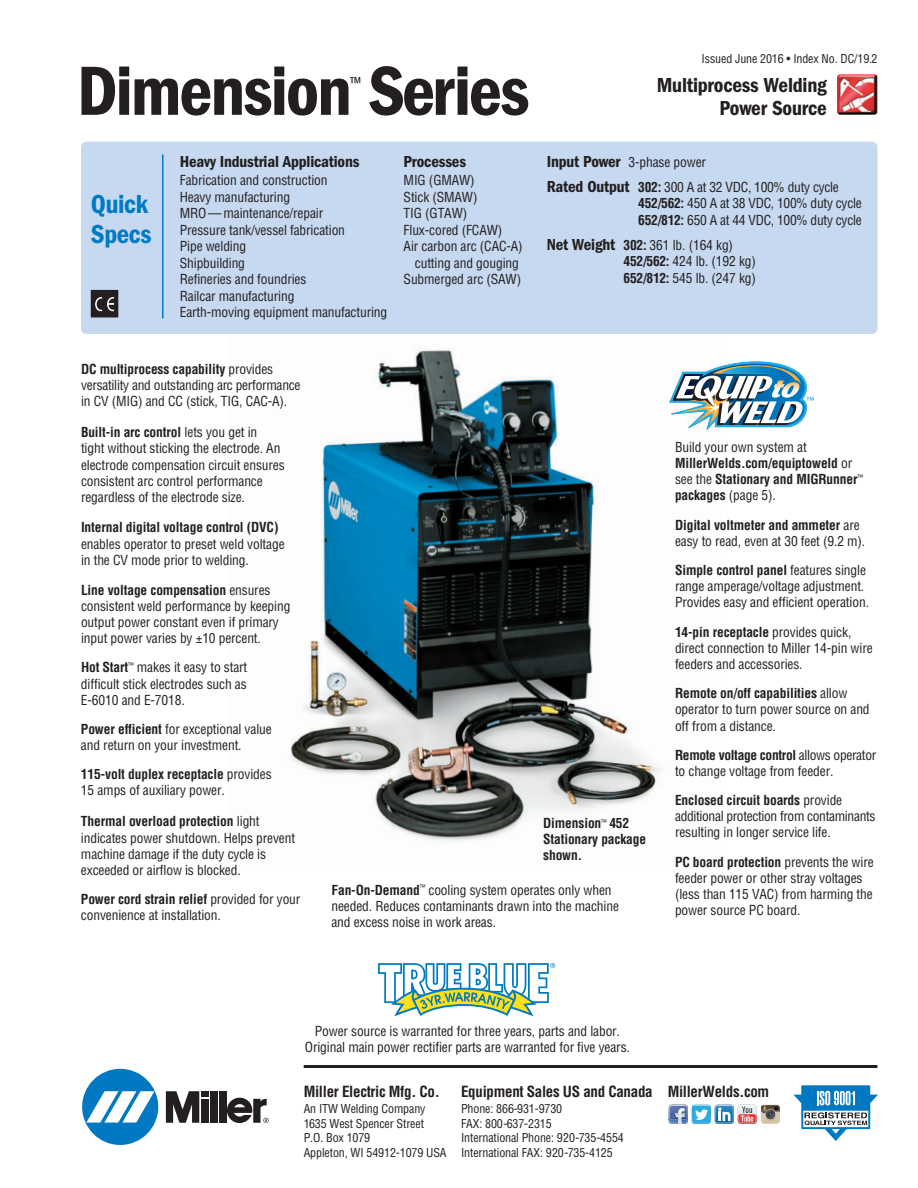
<style>
.page{position:relative;width:918px;height:1188px;background:#fff}
.page>*{position:absolute;margin:0;border:0;box-sizing:border-box;transform-origin:0 0}
.t1{font:72px "ITC Franklin Gothic Std Dm Cd";letter-spacing:-.025em;color:#231f20}
.t2{font:27px/30px "ITC Franklin Gothic Std Dm Cd";letter-spacing:-.015em;color:#007bc3}
.t3{font:21px "ITC Franklin Gothic Std Dm Cd";letter-spacing:-.01em;color:#231f20}
.t4{font:16.5px "ITC Franklin Gothic Std Dm Cd";letter-spacing:-.01em;color:#231f20}
.t5{font:condensed 16.5px "ITC Franklin Gothic Std";color:#231f20}
.t6{font:700 condensed 15px "Helvetica";letter-spacing:-.02em;color:#231f20}
.t7{font:condensed 13.5px/16.2px "Helvetica";letter-spacing:-.01em;color:#231f20}
.t8{font:700 condensed 13.5px/16.2px "Helvetica";letter-spacing:-.01em;color:#231f20}
.t9{font:condensed 12px/14.4px "Helvetica";letter-spacing:-.01em;color:#231f20}
.s1{font-family:"ITC Franklin Gothic Std Dm Cd";font-stretch:normal;font-size:16.5px}
.s2{font-weight:700}
.s3{font-weight:400}
</style>
<div class="page">
<img style="left:291px;top:350px;width:370px;height:491px">
<div style="left:81px;top:142px;width:797px;height:192px;background:#c6d9f0;border-radius:5px"></div>
<img style="left:837px;top:74px;width:40px;height:41px">
<hr style="left:304px;top:1065px;width:573px;height:3px;background:#231f20">
<div style="left:91px;top:290px;width:27px;height:27px;background:#231f20"></div>
<svg style="left:95px;top:297px;width:19px;height:14px"></svg>
<img style="left:669px;top:361px;width:145px;height:69px">
<hr style="left:162px;top:154px;width:2px;height:165px;background:#007bc3">
<svg style="left:378px;top:963px;width:177px;height:53px"></svg>
<div style="left:82px;top:1069px;width:76px;height:76px;background:#0079c2;border-radius:50%"></div>
<svg style="left:86px;top:1091px;width:68px;height:32px"></svg>
<div style="left:210px;top:1091px;width:7px;height:32px;background:#231f20"></div>
<div style="left:219px;top:1091px;width:7px;height:32px;background:#231f20"></div>
<div style="left:201px;top:1091px;width:7px;height:6px;background:#231f20"></div>
<div style="left:201px;top:1099px;width:7px;height:24px;background:#231f20"></div>
<svg style="left:166px;top:1091px;width:33px;height:32px"></svg>
<svg style="left:227px;top:1098px;width:42px;height:25px"></svg>
<svg style="left:794px;top:1085px;width:84px;height:56px"></svg>
<svg style="left:669px;top:1105px;width:88px;height:19px"></svg>
<img style="left:761px;top:1105px;width:19px;height:19px;border-radius:3px">
<h1 class="t1" style="left:77px;top:67px;width:454px">Dimension Series</h1>
<p class="t5" style="left:350px;top:72px;width:13px">™</p>
<h2 class="t2" style="left:91px;top:192px;width:62px">Quick<br>Specs</h2>
<p class="t4" style="left:180px;top:156px;width:181px">Heavy Industrial Applications</p>
<p class="t7" style="left:180px;top:173px;width:209px">Fabrication and construction<br>Heavy manufacturing<br>MRO — maintenance/repair<br>Pressure tank/vessel fabrication<br>Pipe welding<br>Shipbuilding<br>Refineries and foundries<br>Railcar manufacturing<br>Earth-moving equipment manufacturing</p>
<p class="t4" style="left:404px;top:156px;width:64px">Processes</p>
<p class="t7" style="left:404px;top:173px;width:73px">MIG (GMAW)</p>
<p class="t7" style="left:404px;top:190px;width:75px">Stick (SMAW)</p>
<p class="t7" style="left:404px;top:206px;width:65px">TIG (GTAW)</p>
<p class="t7" style="left:404px;top:223px;width:100px">Flux-cored (FCAW)</p>
<p class="t7" style="left:404px;top:239px;width:121px">Air carbon arc (CAC-A)</p>
<p class="t7" style="left:415px;top:256px;width:106px">cutting and gouging</p>
<p class="t7" style="left:404px;top:272px;width:119px">Submerged arc (SAW)</p>
<p class="t9" style="left:702px;top:52px;width:177px">Issued June 2016 • Index No. DC/19.2</p>
<h3 class="t3" style="left:657px;top:78px;width:172px">Multiprocess Welding</h3>
<h3 class="t3" style="left:719px;top:101px;width:109px">Power Source</h3>
<p class="t7" style="left:547px;top:150px;width:294px;line-height:25.2px"><span class="s1">Input Power</span> 3-phase power<br><span class="s1">Rated Output</span> <span class="s2">302:</span> 300 A at 32 VDC, 100% duty cycle</p>
<p class="t7" style="left:638px;top:196px;width:225px"><span class="s2">452/562:</span> 450 A at 38 VDC, 100% duty cycle<br><span class="s2">652/812:</span> 650 A at 44 VDC, 100% duty cycle</p>
<p class="t7" style="left:624px;top:238px;width:134px;text-indent:-77px"><span class="s1">Net Weight</span> <span class="s2">302:</span> 361 lb. (164 kg)<br><span class="s2">452/562:</span> 424 lb. (192 kg)<br><span class="s2">652/812:</span> 545 lb. (247 kg)</p>
<p class="t7" style="left:81px;top:362px;width:221px"><span class="s2">DC multiprocess capability</span> provides versatility and outstanding arc performance in CV (MIG) and CC (stick, TIG, CAC-A).</p>
<p class="t7" style="left:81px;top:425px;width:205px"><span class="s2">Built-in arc control</span> lets you get in<br>tight without sticking the electrode. An electrode compensation circuit ensures consistent arc control performance regardless of the electrode size.</p>
<p class="t8" style="left:81px;top:520px;width:199px">Internal digital voltage control (DVC)</p>
<p class="t7" style="left:81px;top:537px;width:205px">enables operator to preset weld voltage in the CV mode prior to welding.</p>
<p class="t7" style="left:81px;top:583px;width:211px"><span class="s2">Line voltage compensation</span> ensures consistent weld performance by keeping output power constant even if primary input power varies by ±10 percent.</p>
<p class="t7" style="left:81px;top:660px;width:168px;text-align:justify"><span class="s2">Hot Start</span><sup>™</sup> makes it easy to start difficult stick electrodes such as E-6010 and E-7018.</p>
<p class="t7" style="left:81px;top:722px;width:192px"><span class="s2">Power efficient</span> for exceptional value and return on your investment.</p>
<p class="t7" style="left:81px;top:767px;width:192px"><span class="s2">115-volt duplex receptacle</span> provides<br>15 amps of auxiliary power.</p>
<p class="t7" style="left:81px;top:814px;width:216px"><span class="s2">Thermal overload protection</span> light indicates power shutdown. Helps prevent machine damage if the duty cycle is exceeded or airflow is blocked.</p>
<p class="t7" style="left:81px;top:892px;width:221px"><span class="s2">Power cord strain relief</span> provided for your convenience at installation.</p>
<p class="t7" style="left:331px;top:883px;width:289px"><span class="s2">Fan-On-Demand</span><sup>™</sup> cooling system operates only when needed. Reduces contaminants drawn into the machine and excess noise in work areas.</p>
<p class="t8" style="left:543px;top:816px;width:105px">Dimension<sup>™</sup> 452<br>Stationary package shown.</p>
<p class="t8" style="left:675px;top:440px;width:190px"><span class="s3">Build your own system at<br></span>MillerWelds.com/equiptoweld <span class="s3">or see the</span> Stationary and MIGRunner<sup>™ </sup>packages <span class="s3">(page 5).</span></p>
<p class="t7" style="left:675px;top:518px;width:192px"><span class="s2">Digital voltmeter and ammeter</span> are easy to read, even at 30 feet (9.2 m).</p>
<p class="t7" style="left:675px;top:563px;width:196px"><span class="s2">Simple control panel</span> features single range amperage/voltage adjustment.<br>Provides easy and efficient operation.</p>
<p class="t7" style="left:675px;top:625px;width:199px"><span class="s2">14-pin receptacle</span> provides quick, direct connection to Miller 14-pin wire feeders and accessories.</p>
<p class="t7" style="left:675px;top:686px;width:196px"><span class="s2">Remote on/off capabilities</span> allow operator to turn power source on and off from a distance.</p>
<p class="t7" style="left:675px;top:748px;width:203px"><span class="s2">Remote voltage control</span> allows operator to change voltage from feeder.</p>
<p class="t7" style="left:675px;top:793px;width:202px"><span class="s2">Enclosed circuit boards</span> provide additional protection from contaminants resulting in longer service life.</p>
<p class="t7" style="left:675px;top:855px;width:200px"><span class="s2">PC board protection</span> prevents the wire feeder power or other stray voltages (less than 115 VAC) from harming the power source PC board.</p>
<p class="t7" style="left:305px;top:1024px;width:326px;text-align:center">Power source is warranted for three years, parts and labor.<br>Original main power rectifier parts are warranted for five years.</p>
<p class="t6" style="left:304px;top:1085px;width:138px">Miller Electric Mfg. Co.</p>
<p class="t9" style="left:304px;top:1103px;width:144px">An ITW Welding Company<br>1635 West Spencer Street<br>P.O. Box 1079<br>Appleton, WI 54912-1079 USA</p>
<p class="t6" style="left:461px;top:1085px;width:310px">Equipment Sales US and Canada MillerWelds.com</p>
<p class="t9" style="left:461px;top:1103px;width:164px">Phone: 866-931-9730<br>FAX: 800-637-2315<br>International Phone: 920-735-4554<br>International FAX: 920-735-4125</p>
</div>
